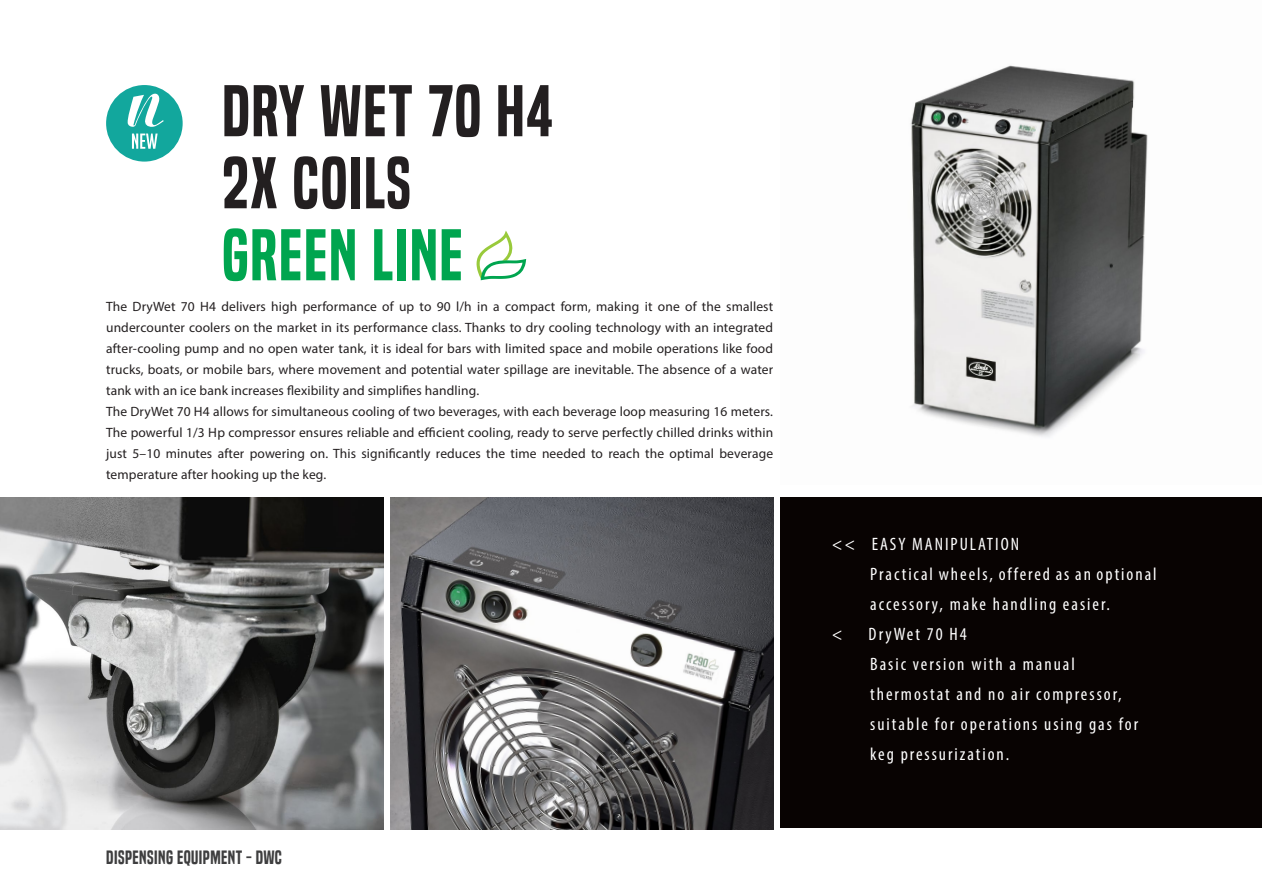
<style>
.page{position:relative;width:1263px;height:893px;background:#fff}
.page>*{position:absolute;margin:0;border:0;box-sizing:border-box;transform-origin:0 0}
.t1{font:67.5px/72px "Built Titling Sb";letter-spacing:.025em;color:#231f20}
.t2{font:67.5px "Built Titling Sb";letter-spacing:.025em;color:#00a54f}
.t3{font:condensed 18px/30px "Myriad Pro";letter-spacing:.11em;color:#fff}
.t4{font:18px "Built Titling Sb";letter-spacing:.025em;color:#3e3e3f}
.t5{font:13.5px/21px "Myriad Pro";letter-spacing:.01em;color:#231f20}
</style>
<div class="page">
<img style="left:910px;top:65px;width:238px;height:372px">
<img style="left:390px;top:497px;width:383px;height:332px">
<img style="left:0;top:497px;width:383px;height:332px">
<div style="left:780px;top:497px;width:482px;height:331px;background:#080302"></div>
<div style="left:106px;top:85px;width:77px;height:77px;background:#12a79d;border-radius:50%"></div>
<svg style="left:127px;top:93px;width:37px;height:34px"></svg>
<svg style="left:132px;top:134px;width:26px;height:15px"></svg>
<svg style="left:477px;top:231px;width:49px;height:49px"></svg>
<h1 class="t1" style="left:222px;top:76px;width:332px">DRY WET 70 H4<br>2X COILS</h1>
<h1 class="t2" style="left:222px;top:215px;width:242px">GREEN LINE</h1>
<p class="t5" style="left:106px;top:296px;width:669px">The DryWet 70 H4 delivers high performance of up to 90 l/h in a compact form, making it one of the smallest undercounter coolers on the market in its performance class. Thanks to dry cooling technology with an integrated after-cooling pump and no open water tank, it is ideal for bars with limited space and mobile operations like food trucks, boats, or mobile bars, where movement and potential water spillage are inevitable. The absence of a water tank with an ice bank increases flexibility and simplifies handling.<br>The DryWet 70 H4 allows for simultaneous cooling of two beverages, with each beverage loop measuring 16 meters.<br>The powerful 1/3 Hp compressor ensures reliable and efficient cooling, ready to serve perfectly chilled drinks within just 5–10 minutes after powering on. This significantly reduces the time needed to reach the optimal beverage temperature after hooking up the keg.</p>
<h2 class="t4" style="left:106px;top:847px;width:177px">DISPENSING EQUIPMENT - DWC</h2>
<h2 class="t3" style="left:832px;top:529px;width:189px">&lt;&lt; EASY MANIPULATION</h2>
<h2 class="t3" style="left:870px;top:559px;width:288px">Practical wheels, offered as an optional</h2>
<h2 class="t3" style="left:870px;top:589px;width:241px">accessory, make handling easier.</h2>
<h2 class="t3" style="left:832px;top:619px;width:12px">&lt;</h2>
<h2 class="t3" style="left:869px;top:619px;width:271px">DryWet 70 H4<br>Basic version with a manual thermostat and no air compressor, suitable for operations using gas for keg pressurization.</h2>
</div>
